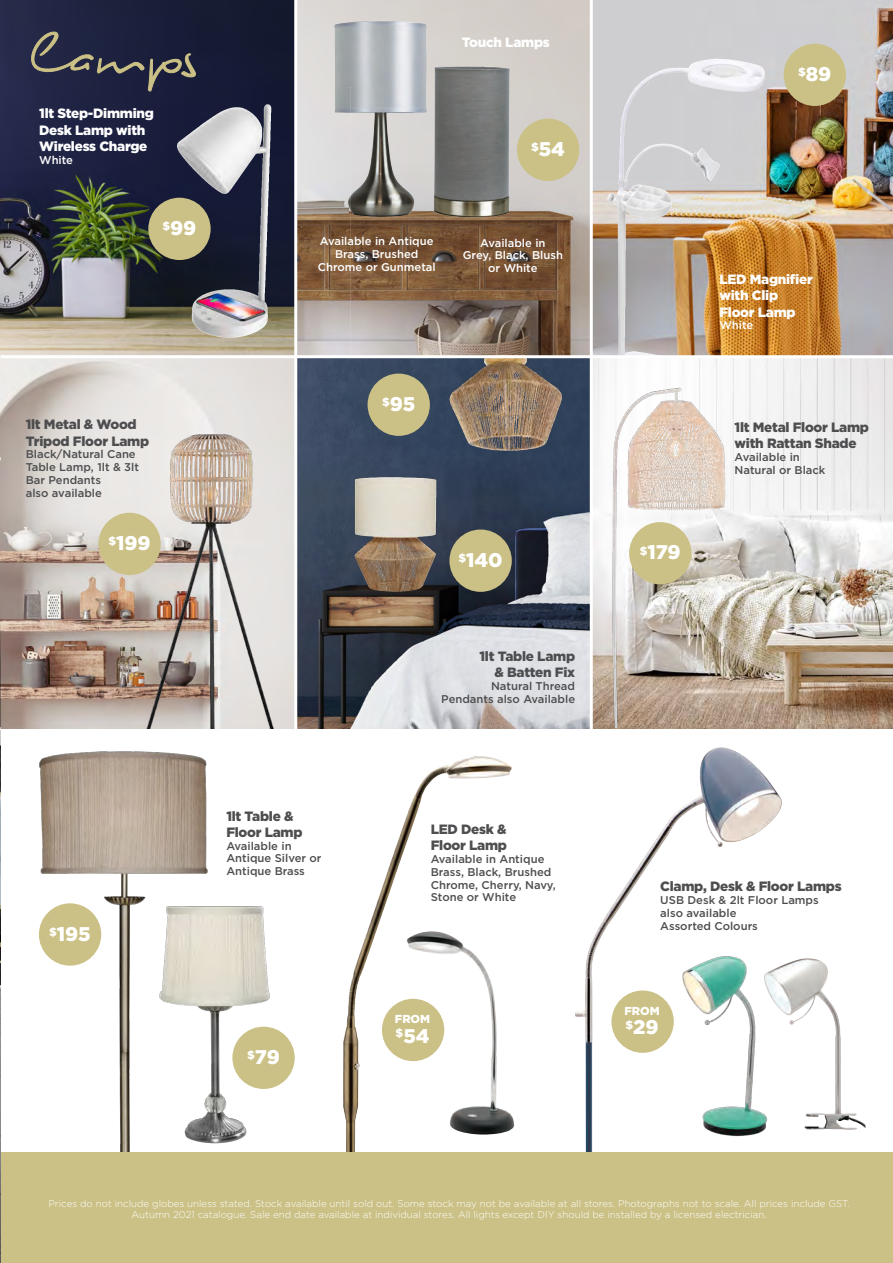
<style>
.page{position:relative;width:893px;height:1263px;background:#fff}
.page>*{position:absolute;margin:0;border:0;box-sizing:border-box;transform-origin:0 0}
.t1{font:900 19.8px "Gotham";color:#fff}
.t2{font:900 13.5px/16.2px "Gotham";letter-spacing:-.02em;color:#4e4e50}
.t3{font:900 13.5px/16.2px "Gotham";letter-spacing:-.02em;color:#fff}
.t4{font:900 11.55px "Gotham";color:#fff}
.description{font:500 11.25px/12.8px "Gotham";color:#4e4e50}
.description-2{font:500 11.25px/12.8px "Gotham";color:#fff;text-align:center}
.t5{font:300 9.75px/11.7px "Gotham";color:#fff;text-align:center}
</style>
<div class="page">
<img style="left:0;top:0;width:278px;height:358px">
<svg style="left:0;top:358px;width:294px;height:371px;background:#c9beb7"></svg>
<svg style="left:350px;top:0;width:240px;height:355px;background:#968272"></svg>
<svg style="left:297px;top:358px;width:293px;height:371px;background:#6f7580"></svg>
<img style="left:593px;top:0;width:300px;height:355px">
<svg style="left:593px;top:358px;width:300px;height:371px"></svg>
<img style="left:93px;top:405px;width:199px;height:324px">
<div style="left:368px;top:374px;width:62px;height:62px;background:#cbc186;border-radius:50%"></div>
<svg style="left:31px;top:32px;width:165px;height:60px;background:#353748"></svg>
<img style="left:892px;top:0;width:1px;height:339px">
<img style="left:343px;top:761px;width:116px;height:391px">
<img style="left:407px;top:931px;width:85px;height:88px">
<img style="left:323px;top:426px;width:144px;height:192px">
<img style="left:575px;top:764px;width:127px;height:388px">
<img style="left:238px;top:906px;width:43px;height:234px">
<img style="left:0;top:702px;width:238px;height:450px">
<img style="left:554px;top:370px;width:204px;height:358px">
<img style="left:818px;top:960px;width:15px;height:56px">
<img style="left:278px;top:0;width:156px;height:227px">
<img style="left:358px;top:26px;width:226px;height:229px">
<img style="left:598px;top:51px;width:170px;height:304px">
<img style="left:91px;top:87px;width:259px;height:268px">
<div style="left:1px;top:1152px;width:892px;height:111px;background:#cbc186"></div>
<div style="left:39px;top:903px;width:62px;height:63px;background:#cbc186;border-radius:50%"></div>
<div style="left:232px;top:1027px;width:63px;height:62px;background:#cbc186;border-radius:50%"></div>
<div style="left:382px;top:999px;width:62px;height:62px;background:#cbc186;border-radius:50%"></div>
<div style="left:611px;top:990px;width:63px;height:63px;background:#cbc186;border-radius:50%"></div>
<div style="left:629px;top:522px;width:62px;height:62px;background:#cbc186;border-radius:50%"></div>
<img style="left:628px;top:951px;width:190px;height:190px">
<div style="left:449px;top:529px;width:63px;height:63px;background:#cbc186;border-radius:50%"></div>
<div style="left:98px;top:513px;width:63px;height:62px;background:#cbc186;border-radius:50%"></div>
<div style="left:517px;top:119px;width:62px;height:62px;background:#cbc186;border-radius:50%"></div>
<div style="left:784px;top:44px;width:62px;height:62px;background:#cbc186;border-radius:50%"></div>
<hr style="left:294px;top:0;width:3px;height:783px;background:#fff">
<hr style="left:590px;top:0;width:3px;height:764px;background:#fff">
<img style="left:0;top:988px;width:1px;height:275px">
<div style="left:148px;top:198px;width:63px;height:62px;background:#cbc186;border-radius:50%"></div>
<hr style="left:0;top:600px;width:1px;height:129px;background:#4e4e50">
<img style="left:432px;top:358px;width:147px;height:116px">
<hr style="left:1px;top:355px;width:892px;height:3px;background:#fff">
<p class="t3" style="left:39px;top:105px;width:116px">1lt Step-Dimming<br>Desk Lamp with<br>Wireless Charge</p>
<p class="description-2" style="left:39px;top:153px;width:35px">White</p>
<p class="t1" style="left:162px;top:214px;width:35px"><sup>$</sup>99</p>
<p class="t3" style="left:462px;top:34px;width:89px">Touch Lamps</p>
<p class="t1" style="left:531px;top:135px;width:35px"><sup>$</sup>54</p>
<p class="description-2" style="left:318px;top:235px;width:120px">Available in Antique<br>Brass, Brushed<br>Chrome or Gunmetal</p>
<p class="description-2" style="left:463px;top:236px;width:102px">Available in<br>Grey, Black, Blush or White</p>
<p class="t2" style="left:26px;top:416px;width:125px">1lt Metal &amp; Wood<br>Tripod Floor Lamp</p>
<p class="description" style="left:26px;top:448px;width:112px">Black/Natural Cane</p>
<p class="description" style="left:26px;top:460px;width:115px">Table Lamp, 1lt &amp; 3lt<br>Bar Pendants<br>also available</p>
<p class="t1" style="left:108px;top:529px;width:44px"><sup>$</sup>199</p>
<p class="t1" style="left:49px;top:920px;width:43px"><sup>$</sup>195</p>
<p class="t2" style="left:226px;top:807px;width:78px">1lt Table &amp;<br>Floor Lamp</p>
<p class="description" style="left:226px;top:839px;width:97px">Available in<br>Antique Silver or<br>Antique Brass</p>
<p class="t1" style="left:247px;top:1043px;width:34px"><sup>$</sup>79</p>
<p class="t1" style="left:382px;top:390px;width:35px"><sup>$</sup>95</p>
<p class="t1" style="left:458px;top:546px;width:46px"><sup>$</sup>140</p>
<p class="t2" style="left:480px;top:648px;width:97px;text-align:right">1lt Table Lamp &amp; Batten Fix</p>
<p class="description" style="left:491px;top:679px;width:86px">Natural Thread</p>
<p class="description" style="left:441px;top:692px;width:135px">Pendants also Available</p>
<p class="t2" style="left:431px;top:821px;width:78px">LED Desk &amp;<br>Floor Lamp</p>
<p class="description" style="left:431px;top:852px;width:126px">Available in Antique<br>Brass, Black, Brushed<br>Chrome, Cherry, Navy,<br>Stone or White</p>
<p class="t4" style="left:395px;top:1011px;width:37px">FROM</p>
<p class="t1" style="left:396px;top:1022px;width:35px"><sup>$</sup>54</p>
<p class="t1" style="left:798px;top:60px;width:35px"><sup>$</sup>89</p>
<p class="t3" style="left:719px;top:271px;width:95px">LED Magnifier with Clip<br>Floor Lamp</p>
<p class="description-2" style="left:719px;top:319px;width:35px">White</p>
<p class="t1" style="left:640px;top:539px;width:43px"><sup>$</sup>179</p>
<p class="t2" style="left:735px;top:419px;width:136px">1lt Metal Floor Lamp with Rattan Shade</p>
<p class="description" style="left:735px;top:451px;width:92px">Available in<br>Natural or Black</p>
<p class="t2" style="left:660px;top:878px;width:183px">Clamp, Desk &amp; Floor Lamps</p>
<p class="description" style="left:660px;top:893px;width:160px">USB Desk &amp; 2lt Floor Lamps also available</p>
<p class="description" style="left:660px;top:919px;width:99px">Assorted Colours</p>
<p class="t4" style="left:624px;top:1003px;width:37px">FROM</p>
<p class="t1" style="left:625px;top:1013px;width:35px"><sup>$</sup>29</p>
<p class="t5" style="left:48px;top:1197px;width:803px">Prices do not include globes unless stated. Stock available until sold out. Some stock may not be available at all stores. Photographs not to scale. All prices include GST.<br>Autumn 2021 catalogue. Sale end date available at individual stores. All lights except DIY should be installed by a licensed electrician.</p>
</div>
